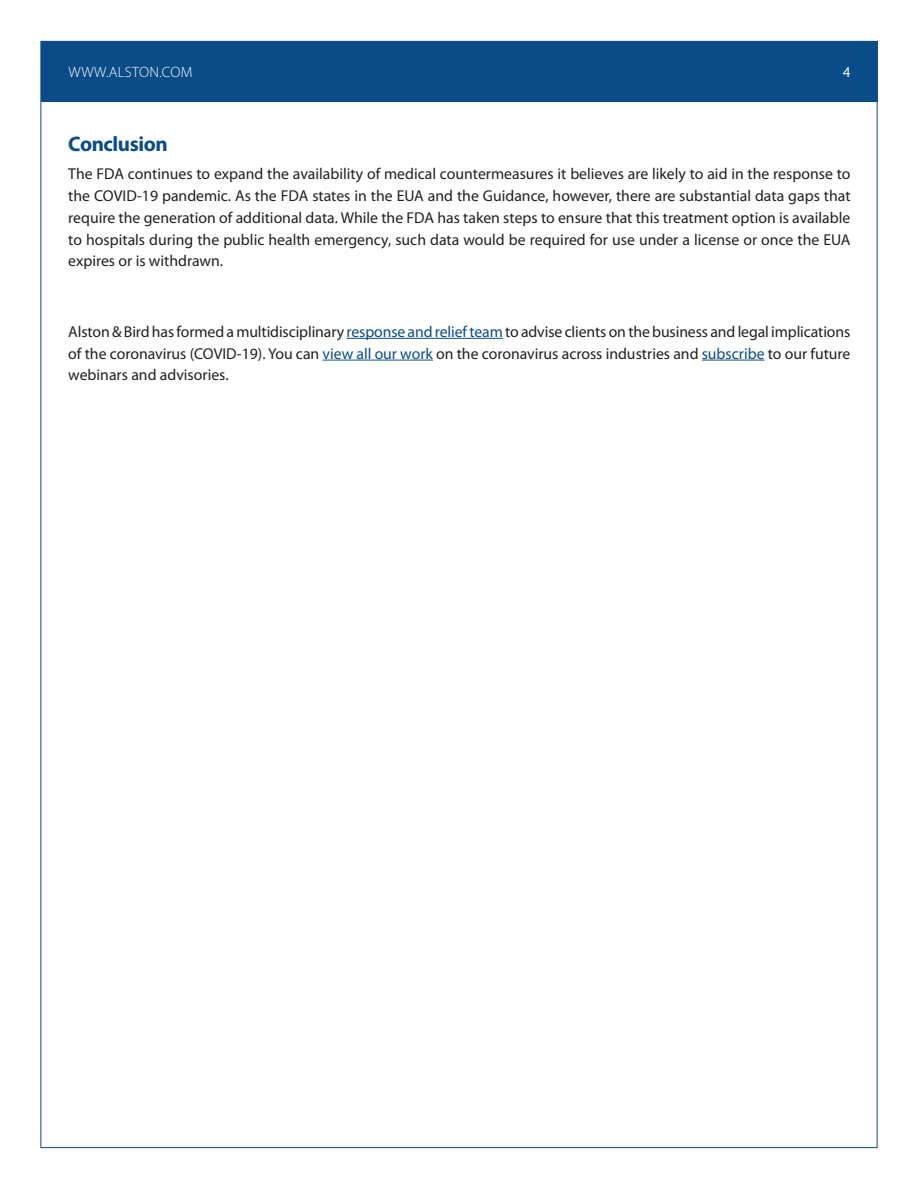
<style>
.page{position:relative;width:918px;height:1188px;background:#fff}
.page>*{position:absolute;margin:0;border:0;box-sizing:border-box;transform-origin:0 0}
.t1{font:700 21px "Myriad Pro";letter-spacing:-.02em;color:#0a4c88}
.t2{font:15.75px/21.8px "Myriad Pro";color:#231f20;text-align:justify}
.t3{font:300 15px "Myriad Pro";letter-spacing:.02em;color:#fff}
.s1{color:#0a4c88}
</style>
<div class="page">
<div style="left:41px;top:41px;width:837px;height:60px;background:#0a4c88"></div>
<hr style="left:347px;top:338px;width:156px;height:1px;background:#0a4c88">
<hr style="left:323px;top:360px;width:110px;height:1px;background:#0a4c88">
<hr style="left:702px;top:360px;width:63px;height:1px;background:#0a4c88">
<p class="t3" style="left:68px;top:63px;width:126px">WWW.ALSTON.COM</p>
<p class="t3" style="left:843px;top:63px;width:9px">4</p>
<h1 class="t1" style="left:68px;top:130px;width:101px">Conclusion</h1>
<p class="t2" style="left:68px;top:163px;width:784px">The FDA continues to expand the availability of medical countermeasures it believes are likely to aid in the response to the COVID-19 pandemic. As the FDA states in the EUA and the Guidance, however, there are substantial data gaps that require the generation of additional data. While the FDA has taken steps to ensure that this treatment option is available to hospitals during the public health emergency, such data would be required for use under a license or once the EUA expires or is withdrawn.</p>
<p class="t2" style="left:68px;top:320px;width:784px">Alston &amp; Bird has formed a multidisciplinary <span class="s1">response and relief team</span> to advise clients on the business and legal implications of the coronavirus (COVID-19). You can <span class="s1">view all our work</span> on the coronavirus across industries and <span class="s1">subscribe</span> to our future webinars and advisories.</p>
</div>
